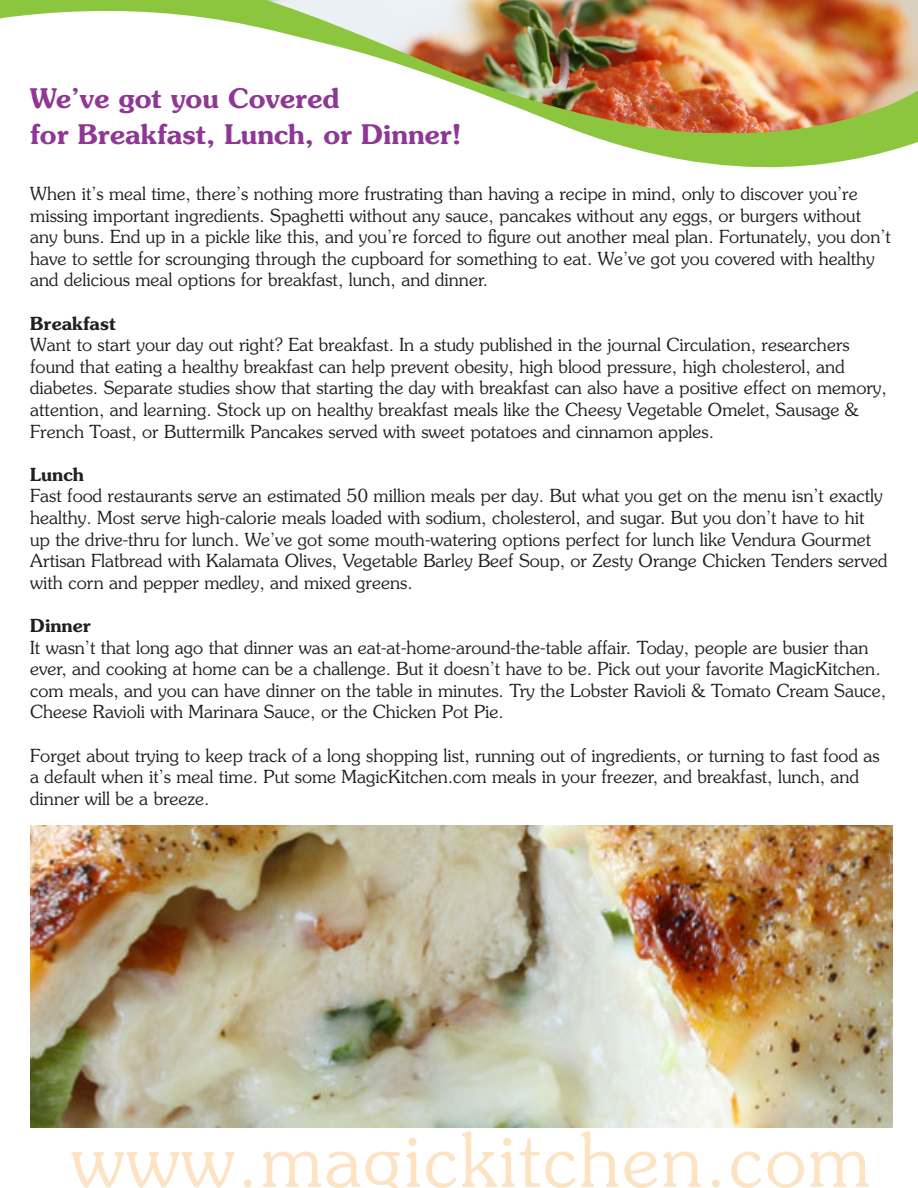
<style>
.page{position:relative;width:918px;height:1188px;background:#fff}
.page>*{position:absolute;margin:0;border:0;box-sizing:border-box;transform-origin:0 0}
.t1{font:300 73.5px "Souvenir";letter-spacing:.03em;color:#fee3c2}
.t2{font:600 27px/36px "Souvenir";color:#8f3794}
.t3{font:300 18px/21.6px "Souvenir";color:#231f20}
.t4{font:600 18px "Souvenir";color:#231f20}
</style>
<div class="page">
<svg style="left:11px;top:0;width:907px;height:168px"></svg>
<img style="left:266px;top:0;width:652px;height:134px">
<img style="left:0;top:0;width:11px;height:19px">
<img style="left:30px;top:825px;width:862px;height:303px">
<p class="t2" style="left:30px;top:80px;width:433px">We’ve got you Covered<br>for Breakfast, Lunch, or Dinner!</p>
<p class="t3" style="left:30px;top:183px;width:862px">When it’s meal time, there’s nothing more frustrating than having a recipe in mind, only to discover you’re missing important ingredients. Spaghetti without any sauce, pancakes without any eggs, or burgers without any buns. End up in a pickle like this, and you’re forced to figure out another meal plan. Fortunately, you don’t have to settle for scrounging through the cupboard for something to eat. We’ve got you covered with healthy and delicious meal options for breakfast, lunch, and dinner.</p>
<p class="t4" style="left:30px;top:312px;width:87px">Breakfast</p>
<p class="t3" style="left:30px;top:334px;width:858px">Want to start your day out right? Eat breakfast. In a study published in the journal Circulation, researchers found that eating a healthy breakfast can help prevent obesity, high blood pressure, high cholesterol, and diabetes. Separate studies show that starting the day with breakfast can also have a positive effect on memory, attention, and learning. Stock up on healthy breakfast meals like the Cheesy Vegetable Omelet, Sausage &amp; French Toast, or Buttermilk Pancakes served with sweet potatoes and cinnamon apples.</p>
<p class="t4" style="left:30px;top:463px;width:55px">Lunch</p>
<p class="t3" style="left:30px;top:485px;width:859px">Fast food restaurants serve an estimated 50 million meals per day. But what you get on the menu isn’t exactly healthy. Most serve high-calorie meals loaded with sodium, cholesterol, and sugar. But you don’t have to hit up the drive-thru for lunch. We’ve got some mouth-watering options perfect for lunch like Vendura Gourmet Artisan Flatbread with Kalamata Olives, Vegetable Barley Beef Soup, or Zesty Orange Chicken Tenders served with corn and pepper medley, and mixed greens.</p>
<p class="t4" style="left:30px;top:614px;width:62px">Dinner</p>
<p class="t3" style="left:30px;top:636px;width:857px">It wasn’t that long ago that dinner was an eat-at-home-around-the-table affair. Today, people are busier than ever, and cooking at home can be a challenge. But it doesn’t have to be. Pick out your favorite MagicKitchen. com meals, and you can have dinner on the table in minutes. Try the Lobster Ravioli &amp; Tomato Cream Sauce, Cheese Ravioli with Marinara Sauce, or the Chicken Pot Pie.</p>
<p class="t3" style="left:30px;top:744px;width:851px">Forget about trying to keep track of a long shopping list, running out of ingredients, or turning to fast food as a default when it’s meal time. Put some MagicKitchen.com meals in your freezer, and breakfast, lunch, and dinner will be a breeze.</p>
<h1 class="t1" style="left:71px;top:1116px;width:800px">www.magickitchen.com</h1>
</div>
